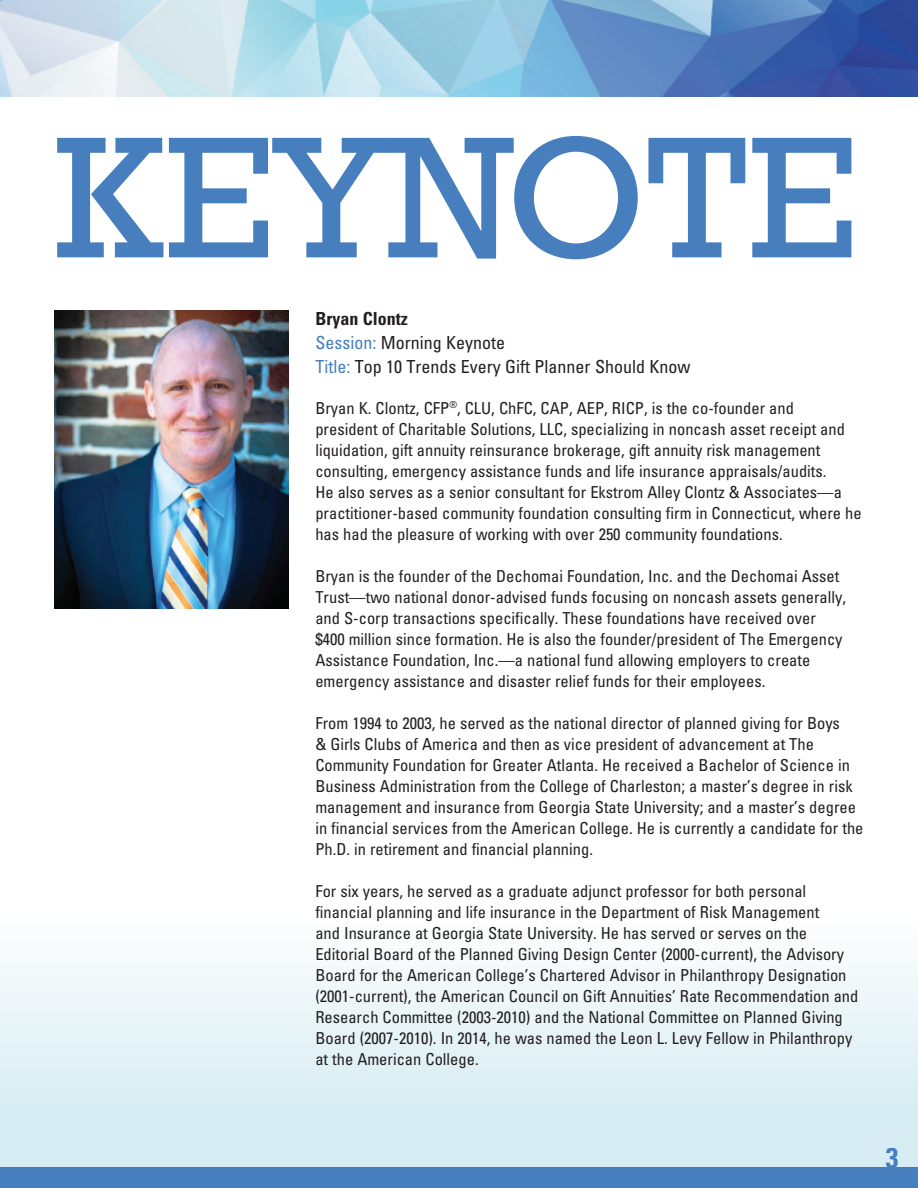
<style>
.page{position:relative;width:918px;height:1188px;background:#fff}
.page>*{position:absolute;margin:0;border:0;box-sizing:border-box;transform-origin:0 0}
.t1{font:175.95px "Rockwell";color:#467ebe}
.t2{font:700 condensed 28.5px "Univers";color:#467ebe}
.t3{font:condensed 18px/24px "Univers";color:#231f20}
.t4{font:condensed 16.5px/21px "Univers";color:#231f20}
.s1{font-weight:700}
.s2{color:#467ebe}
</style>
<div class="page">
<div style="left:0;top:917px;width:918px;height:250px;background:linear-gradient(to bottom,#fcfdfe,#d1eaf1)"></div>
<hr style="left:0;top:917px;width:1px;height:250px;background:#d8edf3">
<img style="left:54px;top:311px;width:235px;height:298px">
<img style="left:0;top:0;width:918px;height:97px">
<div style="left:0;top:1167px;width:918px;height:21px;background:#467ebe"></div>
<svg style="left:0;top:0;width:1px;height:22px"></svg>
<h1 class="t1" style="left:54px;top:96px;width:805px">KEYNOTE</h1>
<p class="t3" style="left:315px;top:306px;width:377px"><span class="s1">Bryan Clontz<br></span><span class="s2">Session:</span> Morning Keynote<br><span class="s2">Title:</span> Top 10 Trends Every Gift Planner Should Know</p>
<p class="t4" style="left:315px;top:397px;width:548px">Bryan K. Clontz, CFP<sup>®</sup>, CLU, ChFC, CAP, AEP, RICP, is the co-founder and<br>president of Charitable Solutions, LLC, specializing in noncash asset receipt and liquidation, gift annuity reinsurance brokerage, gift annuity risk management consulting, emergency assistance funds and life insurance appraisals/audits.<br>He also serves as a senior consultant for Ekstrom Alley Clontz &amp; Associates—a practitioner-based community foundation consulting firm in Connecticut, where he has had the pleasure of working with over 250 community foundations.</p>
<p class="t4" style="left:315px;top:565px;width:532px">Bryan is the founder of the Dechomai Foundation, Inc. and the Dechomai Asset Trust—two national donor-advised funds focusing on noncash assets generally, and S-corp transactions specifically. These foundations have received over $400 million since formation. He is also the founder/president of The Emergency Assistance Foundation, Inc.—a national fund allowing employers to create emergency assistance and disaster relief funds for their employees.</p>
<p class="t4" style="left:315px;top:712px;width:550px">From 1994 to 2003, he served as the national director of planned giving for Boys<br>&amp; Girls Clubs of America and then as vice president of advancement at The Community Foundation for Greater Atlanta. He received a Bachelor of Science in Business Administration from the College of Charleston; a master’s degree in risk management and insurance from Georgia State University; and a master’s degree in financial services from the American College. He is currently a candidate for the Ph.D. in retirement and financial planning.</p>
<p class="t4" style="left:315px;top:880px;width:545px">For six years, he served as a graduate adjunct professor for both personal financial planning and life insurance in the Department of Risk Management<br>and Insurance at Georgia State University. He has served or serves on the Editorial Board of the Planned Giving Design Center (2000-current), the Advisory Board for the American College’s Chartered Advisor in Philanthropy Designation (2001-current), the American Council on Gift Annuities’ Rate Recommendation and Research Committee (2003-2010) and the National Committee on Planned Giving Board (2007-2010). In 2014, he was named the Leon L. Levy Fellow in Philanthropy at the American College.</p>
<h2 class="t2" style="left:886px;top:1140px;width:14px">3</h2>
</div>
